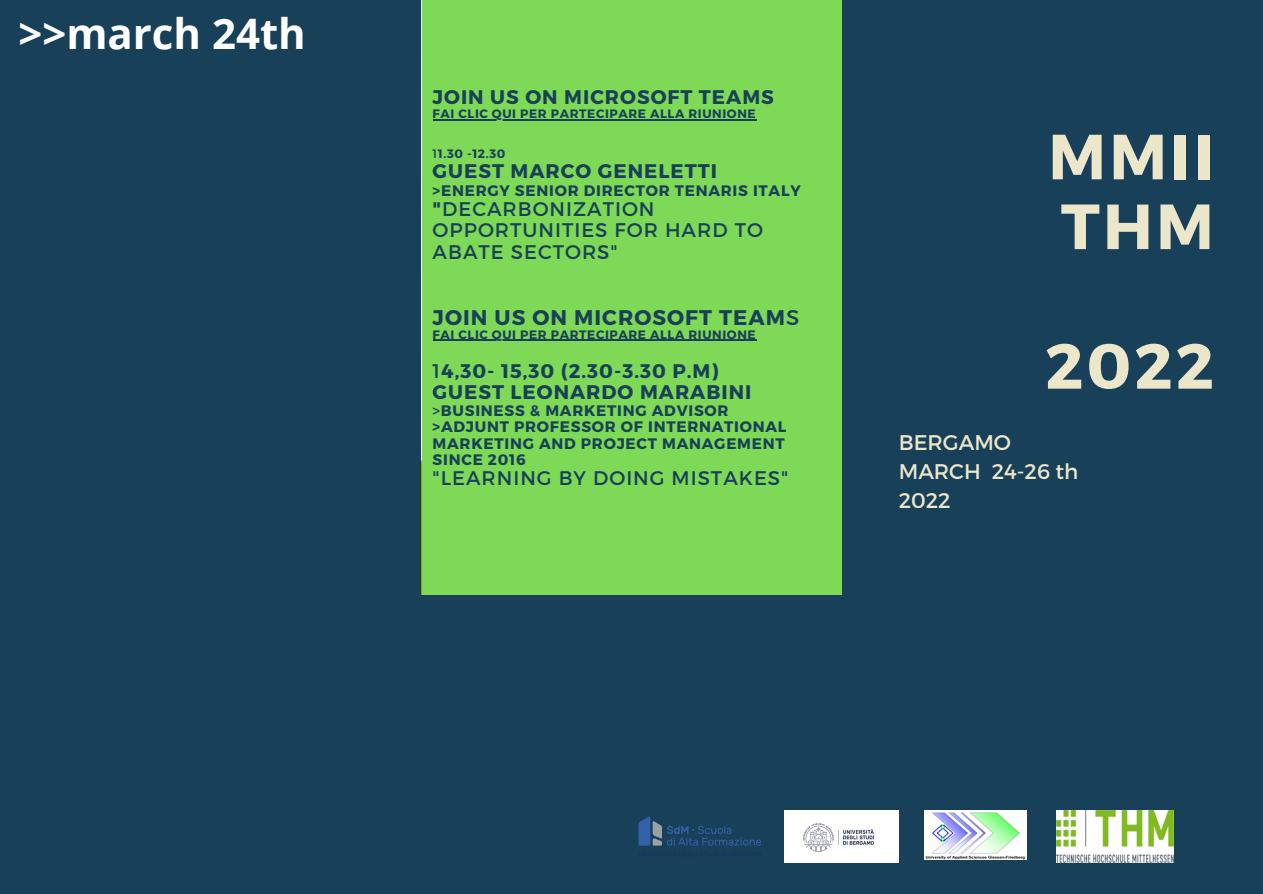
<style>
.page{position:relative;width:1263px;height:894px;background:#fff}
.page>*{position:absolute;margin:0;border:0;box-sizing:border-box;transform-origin:0 0}
.t1{font:700 63.6px/69.8px "Montserrat";letter-spacing:.05em;color:#ece6ca}
.t2{font:700 42px "Open Sans";color:#fff}
.t3{font:21.15px "Montserrat";color:#ece6ca}
.t4{font:700 21.15px "Montserrat";letter-spacing:.05em;color:#184059}
.t5{font:700 19.65px "Montserrat";letter-spacing:.05em;color:#184059}
.t6{font:19.65px/21.3px "Montserrat";letter-spacing:.05em;color:#184059}
.t7{font:700 15.15px/16.2px "Montserrat";letter-spacing:.05em;color:#184059;text-align:justify}
.t8{font:700 12.15px "Montserrat";letter-spacing:.05em;color:#184059}
.s1{font-weight:400}
.s2{font-weight:700}
</style>
<div class="page">
<div style="left:0;top:0;width:1263px;height:893px;background:#184059"></div>
<div style="left:421px;top:0;width:421px;height:594px;background:#7ed957"></div>
<img style="left:924px;top:810px;width:102px;height:48px">
<img style="left:1056px;top:810px;width:117px;height:52px">
<svg style="left:639px;top:816px;width:122px;height:40px"></svg>
<hr style="left:433px;top:119px;width:323px;height:1px;background:#184059">
<hr style="left:433px;top:340px;width:323px;height:1px;background:#184059">
<img style="left:784px;top:810px;width:114px;height:52px">
<p class="t2" style="left:18px;top:4px;width:289px">&gt;&gt;march 24th</p>
<p class="t5" style="left:433px;top:84px;width:343px">JOIN US ON MICROSOFT TEAMS</p>
<p class="t8" style="left:433px;top:106px;width:325px">FAI CLIC QUI PER PARTECIPARE ALLA RIUNIONE</p>
<p class="t8" style="left:433px;top:146px;width:74px"><span class="s1">1</span>1.30 -12.30</p>
<p class="t5" style="left:433px;top:158px;width:286px">GUEST MARCO GENELETTI</p>
<p class="t7" style="left:433px;top:181px;width:370px">&gt;ENERGY SENIOR DIRECTOR TENARIS ITALY</p>
<p class="t6" style="left:433px;top:197px;width:332px"><span class="s2">"</span>DECARBONIZATION<br>OPPORTUNITIES FOR HARD TO<br>ABATE SECTORS"</p>
<p class="t4" style="left:433px;top:303px;width:368px">JOIN US ON MICROSOFT TEAM<span class="s1">S</span></p>
<p class="t8" style="left:433px;top:326px;width:325px">FAI CLIC QUI PER PARTECIPARE ALLA RIUNIONE</p>
<p class="t5" style="left:433px;top:357px;width:287px"><span class="s1">1</span>4,30- 15,30 (2.30-3.30 P.M)</p>
<p class="t5" style="left:433px;top:379px;width:320px">GUEST LEONARDO MARABINI</p>
<p class="t7" style="left:433px;top:402px;width:297px"><span class="s1">&gt;</span>BUSINESS &amp; MARKETING ADVISOR</p>
<p class="t7" style="left:433px;top:418px;width:355px">&gt;ADJUNT PROFESSOR OF INTERNATIONAL MARKETING AND PROJECT MANAGEMENT SINCE 2016</p>
<p class="t6" style="left:433px;top:466px;width:357px">"LEARNING BY DOING MISTAKES"</p>
<p class="t1" style="left:1048px;top:118px;width:167px">MMII<br>THM</p>
<p class="t1" style="left:1045px;top:328px;width:170px">2022</p>
<p class="t3" style="left:899px;top:428px;width:114px">BERGAMO</p>
<p class="t3" style="left:899px;top:457px;width:181px">MARCH 24-26 th</p>
<p class="t3" style="left:899px;top:486px;width:53px">2022</p>
</div>
